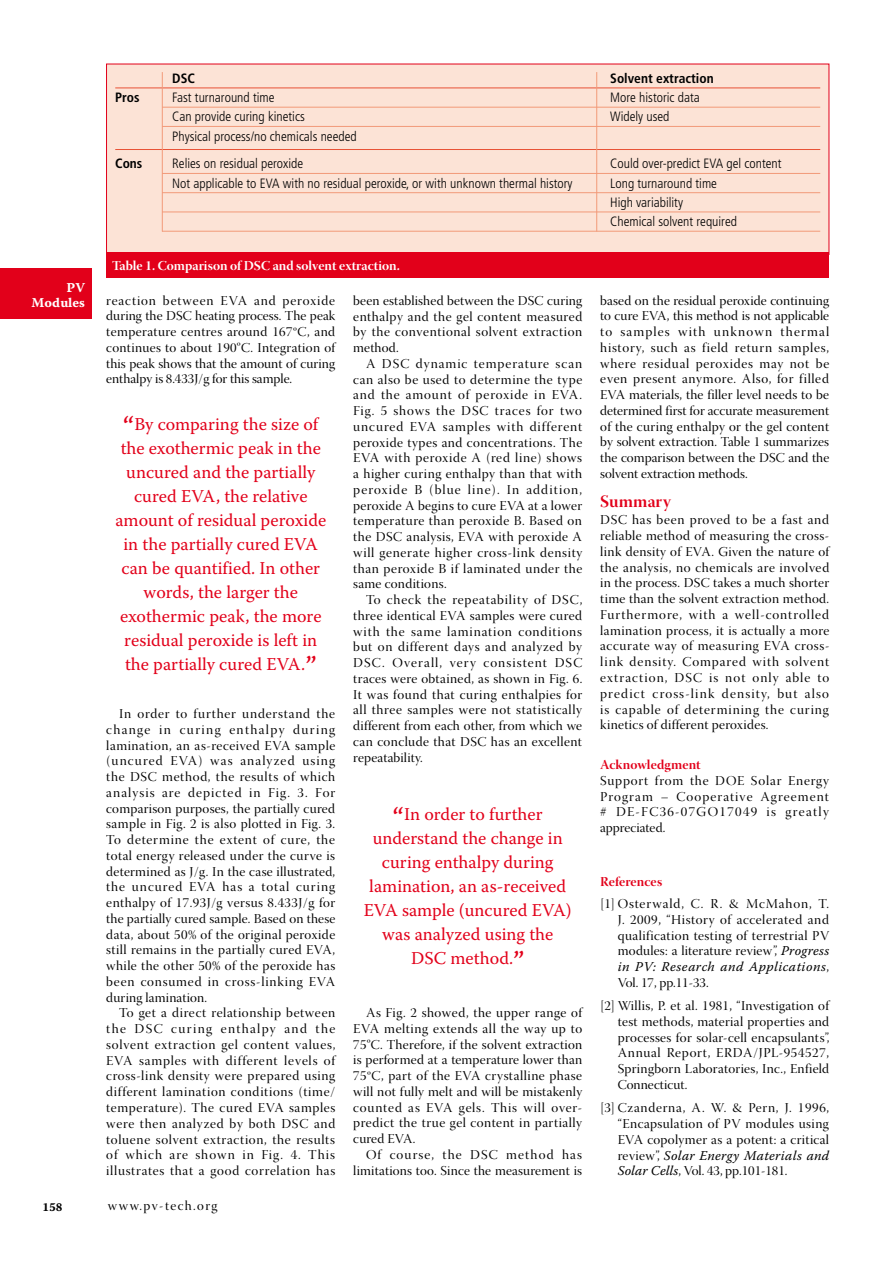
<style>
.page{position:relative;width:893px;height:1263px;background:#fff}
.page>*{position:absolute;margin:0;border:0;box-sizing:border-box;transform-origin:0 0}
.t1{font:18px/24px "Warnock Pro";color:#e2001a;text-align:center}
.t2{font:17.25px "Warnock Pro Bold Disp";letter-spacing:.005em;color:#e2001a}
.t3{font:13.5px/15.8px "Warnock Pro Disp";letter-spacing:.025em;color:#000;text-align:justify}
.t4{font:300 condensed 13.5px/19.2px "Frutiger";color:#000}
.t5{font:italic 13.5px "Warnock Pro";letter-spacing:.03em;color:#000}
.t6{font:13.5px "Warnock Pro Bold Disp";color:#fff}
.t7{font:13.5px "Warnock Pro Disp";color:#000}
.t8{font:700 condensed 13.5px "Frutiger";color:#000}
.t9{font:13.5px "Warnock Pro Bold Disp";letter-spacing:.005em;color:#e2001a}
.t10{font:13.5px "Warnock Pro Disp";letter-spacing:.1em;color:#000}
.t11{font:13.5px/15px "Warnock Pro Bold Capt";letter-spacing:.005em;color:#fff;text-align:right}
.t12{font:12px "Warnock Pro Bold Capt";color:#000}
.s1{font-size:30px}
.s2{font-family:"Warnock Pro";font-style:italic}
.s3{font-family:"Warnock Pro Disp";font-style:normal}
</style>
<div class="page">
<div style="left:0;top:268px;width:91px;height:51px;background:#e2001a"></div>
<div style="left:107px;top:64px;width:722px;height:190px;background:#fce3d6"></div>
<hr style="left:115px;top:88px;width:705px;height:1px;background:#e85236">
<hr style="left:162px;top:107px;width:658px;height:1px;background:#f29a79">
<hr style="left:162px;top:126px;width:658px;height:1px;background:#f29a79">
<hr style="left:115px;top:149px;width:705px;height:1px;background:#e85236">
<hr style="left:162px;top:173px;width:658px;height:1px;background:#f29a79">
<hr style="left:162px;top:192px;width:658px;height:1px;background:#f29a79">
<hr style="left:162px;top:212px;width:658px;height:1px;background:#f29a79">
<hr style="left:162px;top:231px;width:658px;height:1px;background:#f29a79">
<div style="left:106px;top:252px;width:723px;height:26px;background:#e2001a"></div>
<hr style="left:596px;top:72px;width:1px;height:160px;background:#f29a79">
<hr style="left:162px;top:72px;width:1px;height:160px;background:#f29a79">
<p class="t8" style="left:172px;top:70px;width:24px">DSC</p>
<p class="t8" style="left:610px;top:70px;width:105px">Solvent extraction</p>
<p class="t11" style="left:32px;top:280px;width:55px">PV<br>Modules</p>
<p class="t8" style="left:115px;top:89px;width:26px">Pros</p>
<p class="t4" style="left:172px;top:88px;width:104px">Fast turnaround time</p>
<p class="t4" style="left:610px;top:88px;width:91px">More historic data</p>
<p class="t4" style="left:172px;top:107px;width:134px">Can provide curing kinetics</p>
<p class="t4" style="left:610px;top:107px;width:61px">Widely used</p>
<p class="t4" style="left:172px;top:127px;width:186px">Physical process/no chemicals needed</p>
<p class="t8" style="left:115px;top:156px;width:29px">Cons</p>
<p class="t4" style="left:172px;top:154px;width:132px">Relies on residual peroxide</p>
<p class="t4" style="left:610px;top:154px;width:173px">Could over-predict EVA gel content</p>
<p class="t4" style="left:172px;top:174px;width:402px">Not applicable to EVA with no residual peroxide, or with unknown thermal history</p>
<p class="t4" style="left:610px;top:174px;width:128px">Long turnaround time<br>High variability<br>Chemical solvent required</p>
<p class="t6" style="left:112px;top:257px;width:289px">Table 1. Comparison of DSC and solvent extraction.</p>
<p class="t3" style="left:106px;top:294px;width:231px">reaction between EVA and peroxide during the DSC heating process. The peak temperature centres around 167ºC, and continues to about 190ºC. Integration of this peak shows that the amount of curing enthalpy is 8.433J/g for this sample.</p>
<p class="t1" style="left:115px;top:411px;width:212px"><span class="s1">“</span>By comparing the size of the exothermic peak in the uncured and the partially cured EVA, the relative amount of residual peroxide in the partially cured EVA can be quantified. In other words, the larger the exothermic peak, the more residual peroxide is left in the partially cured EVA.<span class="s1">”</span></p>
<p class="t3" style="left:106px;top:707px;width:231px;text-indent:13px">In order to further understand the change in curing enthalpy during lamination, an as-received EVA sample (uncured EVA) was analyzed using the DSC method, the results of which analysis are depicted in Fig. 3. For comparison purposes, the partially cured sample in Fig. 2 is also plotted in Fig. 3.<br>To determine the extent of cure, the total energy released under the curve is determined as J/g. In the case illustrated, the uncured EVA has a total curing enthalpy of 17.93J/g versus 8.433J/g for the partially cured sample. Based on these data, about 50% of the original peroxide still remains in the partially cured EVA, while the other 50% of the peroxide has been consumed in cross-linking EVA during lamination.</p>
<p class="t3" style="left:106px;top:1007px;width:231px;text-indent:13px">To get a direct relationship between the DSC curing enthalpy and the solvent extraction gel content values, EVA samples with different levels of cross-link density were prepared using different lamination conditions (time/ temperature). The cured EVA samples were then analyzed by both DSC and toluene solvent extraction, the results of which are shown in Fig. 4. This illustrates that a good correlation has</p>
<p class="t3" style="left:353px;top:294px;width:231px">been established between the DSC curing enthalpy and the gel content measured by the conventional solvent extraction method.</p>
<p class="t3" style="left:353px;top:357px;width:231px;text-indent:13px">A DSC dynamic temperature scan can also be used to determine the type and the amount of peroxide in EVA.<br>Fig. 5 shows the DSC traces for two uncured EVA samples with different peroxide types and concentrations. The EVA with peroxide A (red line) shows a higher curing enthalpy than that with peroxide B (blue line). In addition, peroxide A begins to cure EVA at a lower temperature than peroxide B. Based on the DSC analysis, EVA with peroxide A will generate higher cross-link density than peroxide B if laminated under the same conditions.</p>
<p class="t3" style="left:353px;top:593px;width:231px;text-indent:13px">To check the repeatability of DSC, three identical EVA samples were cured with the same lamination conditions but on different days and analyzed by DSC. Overall, very consistent DSC traces were obtained, as shown in Fig. 6.<br>It was found that curing enthalpies for all three samples were not statistically different from each other, from which we can conclude that DSC has an excellent repeatability.</p>
<h1 class="t1" style="left:364px;top:802px;width:210px"><span class="s1">“</span>In order to further understand the change in curing enthalpy during lamination, an as-received<br>EVA sample (uncured EVA) was analyzed using the<br>DSC method.<span class="s1">”</span></h1>
<p class="t3" style="left:353px;top:1006px;width:231px;text-indent:13px">As Fig. 2 showed, the upper range of EVA melting extends all the way up to 75ºC. Therefore, if the solvent extraction is performed at a temperature lower than 75ºC, part of the EVA crystalline phase will not fully melt and will be mistakenly counted as EVA gels. This will over&shy;predict the true gel content in partially cured EVA.</p>
<p class="t3" style="left:353px;top:1148px;width:230px;text-align:right">Of course, the DSC method has limitations too. Since the measurement is</p>
<p class="t3" style="left:600px;top:294px;width:231px">based on the residual peroxide continuing to cure EVA, this method is not applicable to samples with unknown thermal history, such as field return samples, where residual peroxides may not be even present anymore. Also, for filled EVA materials, the filler level needs to be determined first for accurate measurement of the curing enthalpy or the gel content by solvent extraction. Table 1 summarizes the comparison between the DSC and the solvent extraction methods.</p>
<p class="t2" style="left:600px;top:490px;width:72px">Summary</p>
<p class="t3" style="left:600px;top:514px;width:231px">DSC has been proved to be a fast and reliable method of measuring the cross&shy;link density of EVA. Given the nature of the analysis, no chemicals are involved in the process. DSC takes a much shorter time than the solvent extraction method.<br>Furthermore, with a well-controlled lamination process, it is actually a more accurate way of measuring EVA cross&shy;link density. Compared with solvent extraction, DSC is not only able to predict cross-link density, but also is capable of determining the curing kinetics of different peroxides.</p>
<p class="t9" style="left:600px;top:757px;width:102px">Acknowledgment</p>
<p class="t3" style="left:600px;top:774px;width:230px">Support from the DOE Solar Energy Program – Cooperative Agreement # DE-FC36-07GO17049 is greatly appreciated.</p>
<p class="t9" style="left:600px;top:873px;width:63px">References</p>
<p class="t3" style="left:618px;top:897px;width:213px;text-indent:-18px">[1] Osterwald, C. R. &amp; McMahon, T.<br>J. 2009, “History of accelerated and qualification testing of terrestrial PV modules: a literature review”, <span class="s2">Progress</span></p>
<p class="t5" style="left:618px;top:958px;width:213px">in PV: Research and Applications<span class="s3">,</span></p>
<p class="t3" style="left:600px;top:972px;width:230px;line-height:23.4px;text-indent:18px">Vol. 17, pp.11-33.<br>[2] Willis, P. et al. 1981, “Investigation of</p>
<p class="t3" style="left:618px;top:1015px;width:213px">test methods, material properties and processes for solar-cell encapsulants”, Annual Report, ERDA/JPL-954527, Springborn Laboratories, Inc., Enfield Connecticut.</p>
<p class="t3" style="left:618px;top:1102px;width:213px;text-indent:-18px">[3] Czanderna, A. W. &amp; Pern, J. 1996, “Encapsulation of PV modules using EVA copolymer as a potent: a critical</p>
<p class="t5" style="left:618px;top:1147px;width:213px"><span class="s3">review”,</span> Solar Energy Materials and</p>
<p class="t7" style="left:618px;top:1164px;width:171px"><span class="s2">Solar Cells</span>, Vol. 43, pp.101-181.</p>
<p class="t12" style="left:43px;top:1200px;width:22px">158</p>
<p class="t10" style="left:108px;top:1198px;width:111px">www.pv-tech.org</p>
</div>
